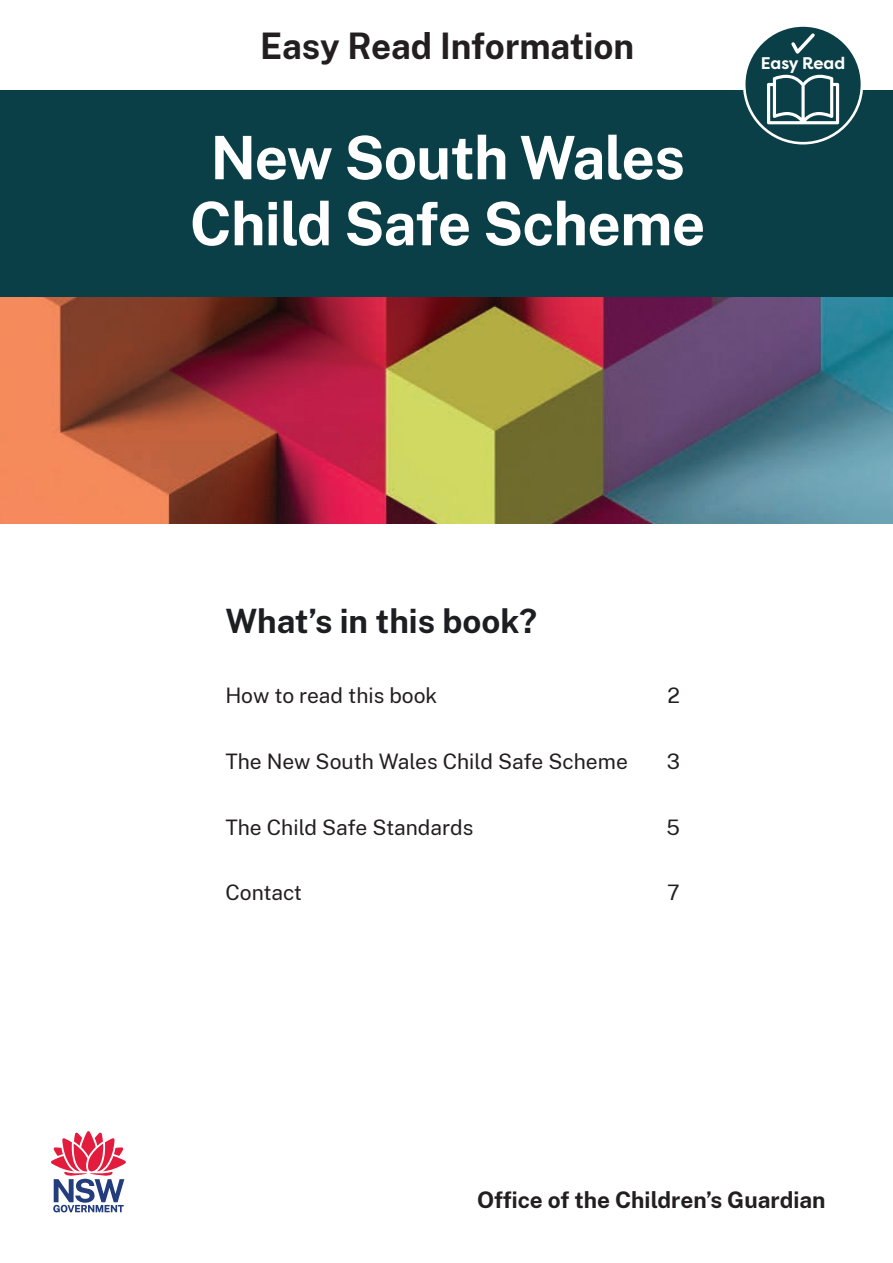
<style>
.page{position:relative;width:893px;height:1263px;background:#fff}
.page>*{position:absolute;margin:0;border:0;box-sizing:border-box;transform-origin:0 0}
.t1{font:700 60px "Public Sans";letter-spacing:-.015em;color:#fff}
.Normal__Web{font:700 36px "Public Sans";color:#231f20}
.Heading_1{font:700 33px "Public Sans";color:#1c1e21}
.t2{font:700 22.5px "Public Sans";color:#231f20}
.t3{font:21px "Public Sans";color:#231f20}
.t4{font:700 16.8px "Filson Pro";letter-spacing:-.005em;color:#fff}
</style>
<div class="page">
<div style="left:0;top:90px;width:893px;height:207px;background:#0b3f47"></div>
<img style="left:0;top:297px;width:893px;height:226px">
<svg style="left:51px;top:1131px;width:75px;height:81px"></svg>
<div style="left:744px;top:25px;width:118px;height:118px;background:#0b3f47;border-radius:50%"></div>
<div style="left:743px;top:24px;width:120px;height:120px;border:3px solid #fff;border-radius:50%"></div>
<svg style="left:767px;top:75px;width:72px;height:49px"></svg>
<svg style="left:791px;top:33px;width:24px;height:21px"></svg>
<h1 class="Normal__Web" style="left:260px;top:20px;width:376px">Easy Read Information</h1>
<h1 class="t1" style="left:211px;top:113px;width:476px">New South Wales</h1>
<h1 class="t1" style="left:190px;top:179px;width:517px">Child Safe Scheme</h1>
<p class="t4" style="left:761px;top:52px;width:86px">Easy Read</p>
<h2 class="Heading_1" style="left:225px;top:597px;width:313px">What’s in this book?</h2>
<p class="t3" style="left:225px;top:681px;width:214px">How to read this book</p>
<p class="t3" style="left:667px;top:681px;width:14px">2</p>
<p class="t3" style="left:225px;top:746px;width:404px">The New South Wales Child Safe Scheme</p>
<p class="t3" style="left:667px;top:746px;width:15px">3</p>
<p class="t3" style="left:225px;top:812px;width:249px">The Child Safe Standards</p>
<p class="t3" style="left:666px;top:812px;width:15px">5</p>
<p class="t3" style="left:225px;top:878px;width:78px">Contact</p>
<p class="t3" style="left:667px;top:878px;width:14px">7</p>
<p class="t2" style="left:477px;top:1183px;width:350px">Office of the Children’s Guardian</p>
</div>
